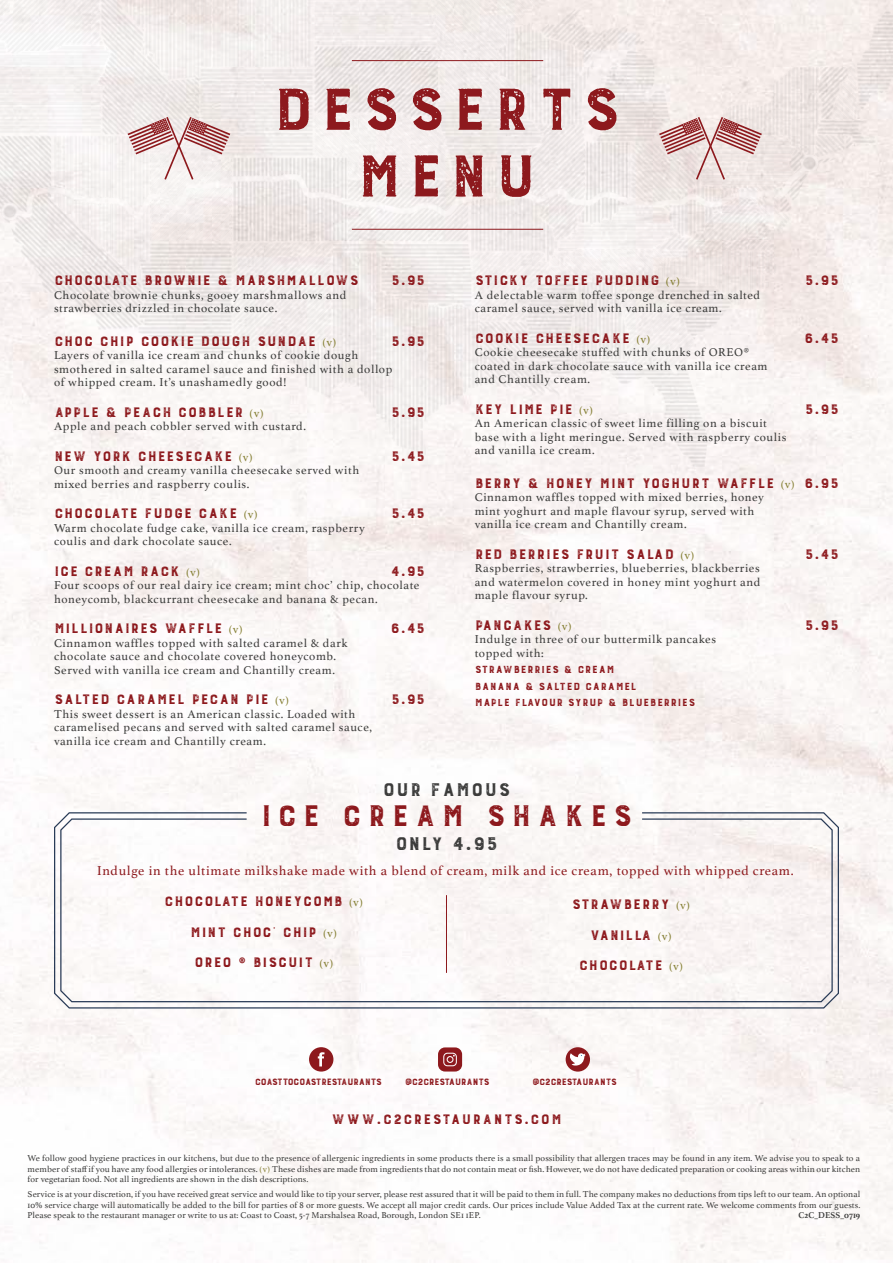
<style>
.page{position:relative;width:893px;height:1263px;background:#fff}
.page>*{position:absolute;margin:0;border:0;box-sizing:border-box;transform-origin:0 0}
.t1{font:700 78px/66.6px "Burford Rustic";letter-spacing:.065em;color:#8d191d;text-align:center}
.t2{font:700 39px "Burford Rustic";letter-spacing:.125em;color:#8d191d}
.t3{font:700 24px "Burford Rustic";letter-spacing:.025em;color:#3c3c3b}
.t4{font:700 18px/30.5px "Burford Rustic";letter-spacing:.025em;color:#8d191d;text-align:center}
.t5{font:700 18px "Burford Rustic";letter-spacing:.05em;color:#8d191d}
.t6{font:13.5px "Athelas";letter-spacing:.05em;color:#8d191d}
.t7{font:700 13.5px/16.5px "Burford Rustic";letter-spacing:.025em;color:#8d191d}
.t8{font:12px/13.5px "Athelas";letter-spacing:.05em;color:#3c3c3b}
.t9{font:700 12px "Burford Rustic";letter-spacing:-.05em;color:#8d191d}
.t10{font:9px/10.5px "Athelas";letter-spacing:.01em;color:#3c3c3b;text-align:justify}
.t11{font:700 9px "Athelas";letter-spacing:.01em;color:#3c3c3b}
.s1{font-family:"Athelas";font-weight:400;font-size:12px;color:#847e31}
.s2{color:#847e31}
</style>
<div class="page">
<img style="left:0;top:512px;width:893px;height:751px">
<img style="left:0;top:0;width:893px;height:512px">
<div style="left:438px;top:1047px;width:24px;height:24px;background:#8d191d;border-radius:7px"></div>
<svg style="left:443px;top:1053px;width:14px;height:13px"></svg>
<div style="left:309px;top:1047px;width:24px;height:24px;background:#8d191d;border-radius:50%"></div>
<svg style="left:318px;top:1052px;width:7px;height:14px"></svg>
<div style="left:566px;top:1047px;width:24px;height:24px;background:#8d191d;border-radius:50%"></div>
<svg style="left:568px;top:1053px;width:18px;height:15px"></svg>
<svg style="left:53px;top:811px;width:787px;height:199px"></svg>
<hr style="left:352px;top:229px;width:191px;height:1px;background:#8d191d">
<hr style="left:352px;top:60px;width:191px;height:1px;background:#8d191d">
<svg style="left:128px;top:117px;width:102px;height:63px"></svg>
<svg style="left:659px;top:117px;width:103px;height:63px;background:#dbbdbb"></svg>
<h1 class="t1" style="left:272px;top:78px;width:351px">DESSERTS<br>MENU</h1>
<h3 class="t4" style="left:54px;top:266px;width:306px">CHOCOLATE BROWNIE &amp; MARSHMALLOWS</h3>
<h3 class="t4" style="left:391px;top:266px;width:36px">5.95</h3>
<p class="t8" style="left:54px;top:288px;width:294px">Chocolate brownie chunks, gooey marshmallows and strawberries drizzled in chocolate sauce.</p>
<h3 class="t4" style="left:54px;top:326px;width:284px">CHOC CHIP COOKIE DOUGH SUNDAE <span class="s1">(v)</span></h3>
<h3 class="t4" style="left:391px;top:326px;width:36px">5.95</h3>
<p class="t8" style="left:54px;top:348px;width:340px">Layers of vanilla ice cream and chunks of cookie dough smothered in salted caramel sauce and finished with a dollop of whipped cream. It’s unashamedly good!</p>
<h3 class="t4" style="left:54px;top:397px;width:211px">APPLE &amp; PEACH COBBLER <span class="s1">(v)</span></h3>
<h3 class="t4" style="left:391px;top:397px;width:36px">5.95</h3>
<p class="t8" style="left:54px;top:419px;width:254px">Apple and peach cobbler served with custard.</p>
<h3 class="t4" style="left:54px;top:441px;width:200px">NEW YORK CHEESECAKE <span class="s1">(v)</span></h3>
<h3 class="t4" style="left:391px;top:441px;width:36px">5.45</h3>
<p class="t8" style="left:54px;top:463px;width:307px">Our smooth and creamy vanilla cheesecake served with mixed berries and raspberry coulis.</p>
<h3 class="t4" style="left:54px;top:499px;width:205px">CHOCOLATE FUDGE CAKE <span class="s1">(v)</span></h3>
<h3 class="t4" style="left:391px;top:499px;width:36px">5.45</h3>
<p class="t8" style="left:54px;top:521px;width:312px">Warm chocolate fudge cake, vanilla ice cream, raspberry coulis and dark chocolate sauce.</p>
<h3 class="t4" style="left:54px;top:556px;width:147px">ICE CREAM RACK <span class="s1">(v)</span></h3>
<h3 class="t4" style="left:391px;top:556px;width:36px">4.95</h3>
<p class="t8" style="left:54px;top:578px;width:367px">Four scoops of our real dairy ice cream; mint choc’ chip, chocolate honeycomb, blackcurrant cheesecake and banana &amp; pecan.</p>
<h3 class="t4" style="left:54px;top:614px;width:190px">MILLIONAIRES WAFFLE <span class="s1">(v)</span></h3>
<h3 class="t4" style="left:391px;top:614px;width:36px">6.45</h3>
<p class="t8" style="left:54px;top:636px;width:295px">Cinnamon waffles topped with salted caramel &amp; dark chocolate sauce and chocolate covered honeycomb.<br>Served with vanilla ice cream and Chantilly cream.</p>
<h3 class="t4" style="left:54px;top:685px;width:236px">SALTED CARAMEL PECAN PIE <span class="s1">(v)</span></h3>
<h3 class="t4" style="left:391px;top:685px;width:36px">5.95</h3>
<p class="t8" style="left:54px;top:707px;width:320px">This sweet dessert is an American classic. Loaded with caramelised pecans and served with salted caramel sauce, vanilla ice cream and Chantilly cream.</p>
<h3 class="t4" style="left:475px;top:266px;width:207px">STICKY TOFFEE PUDDING <span class="s1">(v)</span></h3>
<h3 class="t4" style="left:805px;top:266px;width:36px">5.95</h3>
<p class="t8" style="left:475px;top:288px;width:287px">A delectable warm toffee sponge drenched in salted caramel sauce, served with vanilla ice cream.</p>
<h3 class="t4" style="left:475px;top:323px;width:177px">COOKIE CHEESECAKE <span class="s1">(v)</span></h3>
<h3 class="t4" style="left:804px;top:323px;width:36px">6.45</h3>
<p class="t8" style="left:475px;top:345px;width:294px">Cookie cheesecake stuffed with chunks of OREO® coated in dark chocolate sauce with vanilla ice cream and Chantilly cream.</p>
<h3 class="t4" style="left:475px;top:394px;width:120px">KEY LIME PIE <span class="s1">(v)</span></h3>
<h3 class="t4" style="left:805px;top:394px;width:36px">5.95</h3>
<p class="t8" style="left:475px;top:416px;width:313px">An American classic of sweet lime filling on a biscuit base with a light meringue. Served with raspberry coulis and vanilla ice cream.</p>
<h3 class="t4" style="left:475px;top:468px;width:366px">BERRY &amp; HONEY MINT YOGHURT WAFFLE <span class="s1">(v)</span> 6.95</h3>
<p class="t8" style="left:475px;top:490px;width:291px">Cinnamon waffles topped with mixed berries, honey mint yoghurt and maple flavour syrup, served with vanilla ice cream and Chantilly cream.</p>
<h3 class="t4" style="left:475px;top:539px;width:221px">RED BERRIES FRUIT SALAD <span class="s1">(v)</span></h3>
<h3 class="t4" style="left:805px;top:539px;width:36px">5.45</h3>
<p class="t8" style="left:475px;top:561px;width:287px;text-align:justify">Raspberries, strawberries, blueberries, blackberries and watermelon covered in honey mint yoghurt and maple flavour syrup.</p>
<h3 class="t4" style="left:475px;top:610px;width:98px">PANCAKES <span class="s1">(v)</span></h3>
<h3 class="t4" style="left:805px;top:610px;width:36px">5.95</h3>
<p class="t8" style="left:475px;top:632px;width:243px">Indulge in three of our buttermilk pancakes topped with:</p>
<p class="t7" style="left:475px;top:662px;width:222px">STRAWBERRIES &amp; CREAM<br>BANANA &amp; SALTED CARAMEL<br>MAPLE FLAVOUR SYRUP &amp; BLUEBERRIES</p>
<h3 class="t3" style="left:382px;top:777px;width:129px">OUR FAMOUS</h3>
<h2 class="t2" style="left:260px;top:795px;width:374px">ICE CREAM SHAKES</h2>
<h3 class="t3" style="left:395px;top:831px;width:104px">ONLY 4.95</h3>
<p class="t6" style="left:97px;top:860px;width:698px">Indulge in the ultimate milkshake made with a blend of cream, milk and ice cream, topped with whipped cream.</p>
<h3 class="t4" style="left:164px;top:887px;width:200px">CHOCOLATE HONEYCOMB <span class="s1">(v)<br></span>MINT CHOC’ CHIP <span class="s1">(v)<br></span>OREO ® BISCUIT <span class="s1">(v)</span></h3>
<h3 class="t4" style="left:572px;top:889px;width:120px">STRAWBERRY <span class="s1">(v)<br></span>VANILLA <span class="s1">(v)<br></span>CHOCOLATE <span class="s1">(v)</span></h3>
<p class="t9" style="left:255px;top:1076px;width:129px">COASTTOCOASTRESTAURANTS</p>
<p class="t9" style="left:405px;top:1076px;width:86px">@C2CRESTAURANTS</p>
<p class="t9" style="left:532px;top:1076px;width:86px">@C2CRESTAURANTS</p>
<h3 class="t5" style="left:331px;top:1110px;width:232px">WWW.C2CRESTAURANTS.COM</h3>
<p class="t10" style="left:28px;top:1153px;width:834px">We follow good hygiene practices in our kitchens, but due to the presence of allergenic ingredients in some products there is a small possibility that allergen traces may be found in any item. We advise you to speak to a member of staff if you have any food allergies or intolerances. <span class="s2">(v)</span> These dishes are made from ingredients that do not contain meat or fish. However, we do not have dedicated preparation or cooking areas within our kitchen for vegetarian food. Not all ingredients are shown in the dish descriptions.</p>
<p class="t10" style="left:28px;top:1189px;width:834px">Service is at your discretion, if you have received great service and would like to tip your server, please rest assured that it will be paid to them in full. The company makes no deductions from tips left to our team. An optional 10% service charge will automatically be added to the bill for parties of 8 or more guests. We accept all major credit cards. Our prices include Value Added Tax at the current rate. We welcome comments from our guests.<br>Please speak to the restaurant manager or write to us at: Coast to Coast, 5-7 Marshalsea Road, Borough, London SE1 1EP.</p>
<p class="t11" style="left:798px;top:1208px;width:63px">C2C_DESS_0719</p>
</div>
